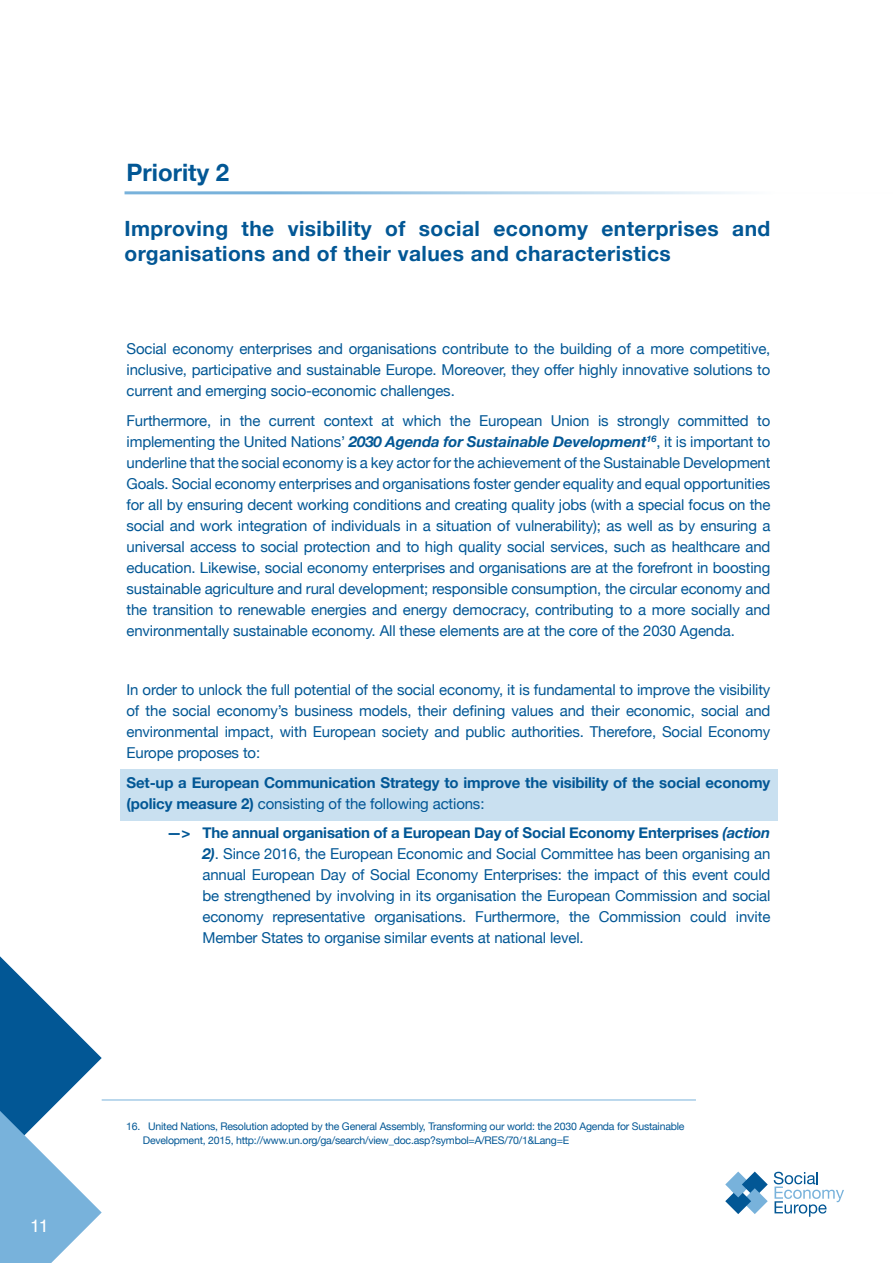
<style>
.page{position:relative;width:893px;height:1263px;background:#fff}
.page>*{position:absolute;margin:0;border:0;box-sizing:border-box;transform-origin:0 0}
.t1{font:700 24px "Helvetica Neue";color:#025795}
.t2{font:700 21px/25.5px "Helvetica Neue";letter-spacing:.02em;color:#025795}
.t3{font:18px "Helvetica";color:#fff}
.t4{font:15px/21px "Helvetica Neue";letter-spacing:-.01em;color:#025795;text-align:justify}
.t5{font:700 15px/21px "Helvetica Neue";letter-spacing:-.01em;color:#025795}
.t6{font:10.5px/13.5px "Helvetica Neue";letter-spacing:-.02em;color:#025795}
.s1{font-weight:700;font-style:italic}
.s2{font-weight:400}
.s3{font-weight:700}
</style>
<div class="page">
<svg style="left:0;top:956px;width:102px;height:307px"></svg>
<svg style="left:725px;top:1171px;width:43px;height:43px"></svg>
<svg style="left:774px;top:1172px;width:70px;height:45px"></svg>
<hr style="left:102px;top:1099px;width:594px;height:1px;background:#78b2db">
<hr style="left:125px;top:191px;width:768px;height:3px;background:#78b2db">
<div style="left:120px;top:770px;width:658px;height:51px;background:#c9e0f0"></div>
<p class="t3" style="left:30px;top:1211px;width:20px">11</p>
<h1 class="t1" style="left:126px;top:153px;width:104px">Priority 2</h1>
<h2 class="t2" style="left:125px;top:216px;width:647px">Improving the visibility of social economy enterprises and organisations and of their values and characteristics</h2>
<p class="t4" style="left:126px;top:339px;width:645px">Social economy enterprises and organisations contribute to the building of a more competitive, inclusive, participative and sustainable Europe. Moreover, they offer highly innovative solutions to current and emerging socio-economic challenges.</p>
<p class="t4" style="left:126px;top:411px;width:645px">Furthermore, in the current context at which the European Union is strongly committed to implementing the United Nations’ <span class="s1">2030 Agenda for Sustainable Development</span><sup>16</sup>, it is important to underline that the social economy is a key actor for the achievement of the Sustainable Development Goals. Social economy enterprises and organisations foster gender equality and equal opportunities for all by ensuring decent working conditions and creating quality jobs (with a special focus on the social and work integration of individuals in a situation of vulnerability); as well as by ensuring a universal access to social protection and to high quality social services, such as healthcare and education. Likewise, social economy enterprises and organisations are at the forefront in boosting sustainable agriculture and rural development; responsible consumption, the circular economy and the transition to renewable energies and energy democracy, contributing to a more socially and environmentally sustainable economy. All these elements are at the core of the 2030 Agenda.</p>
<p class="t4" style="left:126px;top:680px;width:645px">In order to unlock the full potential of the social economy, it is fundamental to improve the visibility of the social economy’s business models, their defining values and their economic, social and environmental impact, with European society and public authorities. Therefore, Social Economy Europe proposes to:</p>
<p class="t5" style="left:126px;top:772px;width:645px">Set-up a European Communication Strategy to improve the visibility of the social economy (policy measure 2) <span class="s2">consisting of the following actions:</span></p>
<p class="t4" style="left:202px;top:823px;width:569px;text-indent:-36px"><span class="s3">—&gt; The annual organisation of a European Day of Social Economy Enterprises</span> <span class="s1">(action 2)</span>. Since 2016, the European Economic and Social Committee has been organising an annual European Day of Social Economy Enterprises: the impact of this event could be strengthened by involving in its organisation the European Commission and social economy representative organisations. Furthermore, the Commission could invite Member States to organise similar events at national level.</p>
<p class="t6" style="left:143px;top:1120px;width:543px;text-indent:-17px">16. United Nations, Resolution adopted by the General Assembly, Transforming our world: the 2030 Agenda for Sustainable<br>Development, 2015, http://www.un.org/ga/search/view_doc.asp?symbol=A/RES/70/1&amp;Lang=E</p>
</div>
